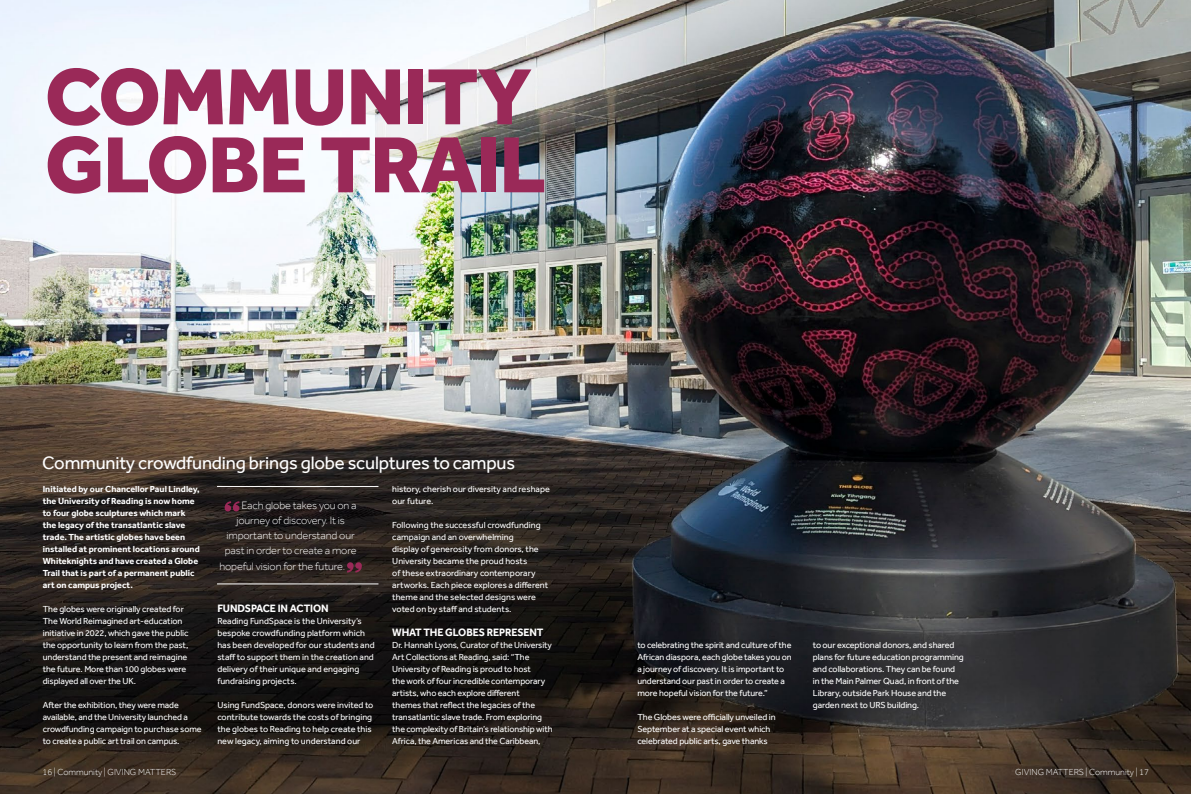
<style>
.page{position:relative;width:1191px;height:794px;background:#fff}
.page>*{position:absolute;margin:0;border:0;box-sizing:border-box;transform-origin:0 0}
.Body_Copy_Effra_Reg_9_12{font:800 82.2px "Effra";letter-spacing:-.015em;color:#9a2958}
.Body_Copy_Effra_Reg_9_12-2{font:18.5px "Effra";letter-spacing:-.01em;color:#fff}
.Pullout_Quote{font:300 11px "Effra";letter-spacing:-.01em;color:#fff}
.Subheading_11_14{font:700 11px "Effra";letter-spacing:-.01em;color:#fff;scale:.96 1}
.Body_Copy_Effra_Reg_9_12-3{font:9px/12px "Effra";letter-spacing:-.01em;color:#fff}
.Body_Copy_Effra_Reg_9_12-4{font:700 9px/12px "Effra";color:#fff}
.Body_Copy_Effra_Reg_9_12-5{font:300 9px "Effra";color:#fff}
</style>
<div class="page">
<img style="left:0;top:0;width:1191px;height:794px">
<hr style="left:217px;top:486px;width:161px;height:1px;background:#fff">
<hr style="left:217px;top:583px;width:161px;height:1px;background:#fff">
<svg style="left:225px;top:501px;width:14px;height:10px"></svg>
<svg style="left:347px;top:562px;width:15px;height:10px"></svg>
<p class="Body_Copy_Effra_Reg_9_12" style="left:45px;top:48px;width:489px">COMMUNITY</p>
<p class="Body_Copy_Effra_Reg_9_12" style="left:45px;top:116px;width:502px">GLOBE TRAIL</p>
<p class="Body_Copy_Effra_Reg_9_12-2" style="left:42px;top:452px;width:474px">Community crowdfunding brings globe sculptures to campus</p>
<p class="Body_Copy_Effra_Reg_9_12-4" style="left:43px;top:483px;width:158px">Initiated by our Chancellor Paul Lindley, the University of Reading is now home to four globe sculptures which mark the legacy of the transatlantic slave trade. The artistic globes have been installed at prominent locations around Whiteknights and have created a Globe Trail that is part of a permanent public art on campus project.</p>
<p class="Body_Copy_Effra_Reg_9_12-3" style="left:43px;top:603px;width:147px">The globes were originally created for The World Reimagined art-education initiative in 2022, which gave the public the opportunity to learn from the past, understand the present and reimagine the future. More than 100 globes were displayed all over the UK.</p>
<p class="Body_Copy_Effra_Reg_9_12-3" style="left:43px;top:699px;width:160px">After the exhibition, they were made available, and the University launched a crowdfunding campaign to purchase some to create a public art trail on campus.</p>
<p class="Body_Copy_Effra_Reg_9_12-3" style="left:392px;top:483px;width:159px">history, cherish our diversity and reshape our future.</p>
<p class="Body_Copy_Effra_Reg_9_12-3" style="left:392px;top:519px;width:157px">Following the successful crowdfunding campaign and an overwhelming<br>display of generosity from donors, the University became the proud hosts<br>of these extraordinary contemporary artworks. Each piece explores a different theme and the selected designs were voted on by staff and students.</p>
<p class="Subheading_11_14" style="left:392px;top:626px;width:159px">WHAT THE GLOBES REPRESENT</p>
<p class="Body_Copy_Effra_Reg_9_12-3" style="left:392px;top:639px;width:162px">Dr. Hannah Lyons, Curator of the University Art Collections at Reading, said: “The University of Reading is proud to host<br>the work of four incredible contemporary artists, who each explore different<br>themes that reflect the legacies of the transatlantic slave trade. From exploring the complexity of Britain’s relationship with Africa, the Americas and the Caribbean,</p>
<p class="Body_Copy_Effra_Reg_9_12-3" style="left:637px;top:639px;width:156px">to celebrating the spirit and culture of the African diaspora, each globe takes you on a journey of discovery. It is important to understand our past in order to create a more hopeful vision for the future.”</p>
<p class="Pullout_Quote" style="left:241px;top:499px;width:117px">Each globe takes you on a</p>
<p class="Pullout_Quote" style="left:236px;top:514px;width:110px">journey of discovery. It is</p>
<p class="Pullout_Quote" style="left:226px;top:529px;width:130px">important to understand our</p>
<p class="Pullout_Quote" style="left:225px;top:544px;width:133px">past in order to create a more</p>
<p class="Pullout_Quote" style="left:219px;top:559px;width:127px">hopeful vision for the future.</p>
<p class="Subheading_11_14" style="left:217px;top:602px;width:117px">FUNDSPACE IN ACTION</p>
<p class="Body_Copy_Effra_Reg_9_12-3" style="left:217px;top:615px;width:159px">Reading FundSpace is the University’s bespoke crowdfunding platform which has been developed for our students and staff to support them in the creation and delivery of their unique and engaging fundraising projects.</p>
<p class="Body_Copy_Effra_Reg_9_12-3" style="left:217px;top:699px;width:157px">Using FundSpace, donors were invited to contribute towards the costs of bringing the globes to Reading to help create this new legacy, aiming to understand our</p>
<p class="Body_Copy_Effra_Reg_9_12-3" style="left:637px;top:711px;width:140px">The Globes were officially unveiled in<br>September at a special event which celebrated public arts, gave thanks</p>
<p class="Body_Copy_Effra_Reg_9_12-3" style="left:813px;top:639px;width:152px">to our exceptional donors, and shared plans for future education programming and collaborations. They can be found in the Main Palmer Quad, in front of the Library, outside Park House and the garden next to URS building.</p>
<p class="Body_Copy_Effra_Reg_9_12-5" style="left:43px;top:767px;width:135px">16 | Community | GIVING MATTERS</p>
<p class="Body_Copy_Effra_Reg_9_12-5" style="left:1015px;top:767px;width:135px">GIVING MATTERS | Community | 17</p>
</div>
